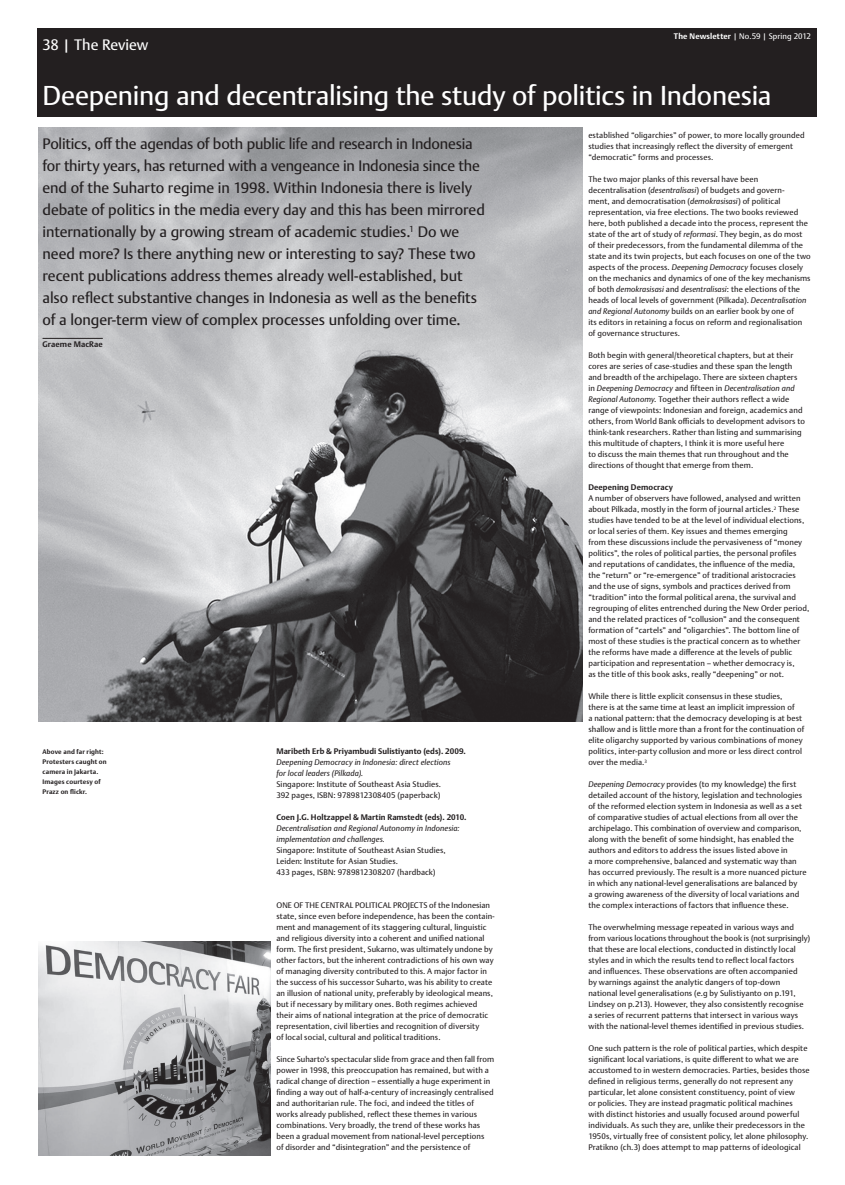
<style>
.page{position:relative;width:845px;height:1185px;background:#fff}
.page>*{position:absolute;margin:0;border:0;box-sizing:border-box;transform-origin:0 0}
.t1{font:27px "DTL Argo TPRO";letter-spacing:-.01em;color:#fff}
.t2{font:15px/22px "DTL Argo TPRO";letter-spacing:-.005em;color:#231f20}
.t3{font:15px "DTL Argo TPRO";letter-spacing:-.005em;color:#fff}
.t4{font:8px/11px "DTL Argo TPRO";letter-spacing:.015em;color:#231f20}
.t5{font:italic 8px/11px "DTL Argo TPRO";letter-spacing:.01em;color:#231f20}
.t6{font:700 8px "DTL Argo TPRO";letter-spacing:.005em;color:#231f20}
.t7{font:8px "DTL Argo TPRO";letter-spacing:.01em;color:#fff}
.t8{font:700 6.5px/10px "DTL Argo TPRO";letter-spacing:.02em;color:#231f20}
.s1{font-weight:700}
.s2{font-style:italic}
</style>
<div class="page">
<img style="left:38px;top:127px;width:545px;height:594px">
<div style="left:37px;top:28px;width:779px;height:88px;background:#231f20"></div>
<img style="left:38px;top:941px;width:233px;height:215px">
<hr style="left:43px;top:338px;width:60px;height:1px;background:#231f20">
<h2 class="t3" style="left:43px;top:36px;width:107px">38 | The Review</h2>
<p class="t7" style="left:674px;top:32px;width:138px"><span class="s1">The Newsletter</span> | No.59 | Spring 2012</p>
<h1 class="t1" style="left:43px;top:80px;width:730px">Deepening and decentralising the study of politics in Indonesia</h1>
<p class="t2" style="left:43px;top:133px;width:444px">Politics, off the agendas of both public life and research in Indonesia for thirty years, has returned with a vengeance in Indonesia since the end of the Suharto regime in 1998. Within Indonesia there is lively debate of politics in the media every day and this has been mirrored internationally by a growing stream of academic studies.<sup>1</sup> Do we need more? Is there anything new or interesting to say? These two recent publications address themes already well-established, but also reflect substantive changes in Indonesia as well as the benefits of a longer-term view of complex processes unfolding over time.</p>
<p class="t6" style="left:43px;top:340px;width:62px">Graeme MacRae</p>
<p class="t8" style="left:43px;top:747px;width:66px">Above and far right:<br>Protesters caught on camera in Jakarta.<br>Images courtesy of<br>Prazz on flickr.</p>
<p class="t6" style="left:276px;top:747px;width:191px">Maribeth Erb &amp; Priyambudi Sulistiyanto (eds). 2009.</p>
<p class="t5" style="left:276px;top:757px;width:176px">Deepening Democracy in Indonesia: direct elections for local leaders (Pilkada).</p>
<p class="t4" style="left:276px;top:779px;width:166px">Singapore: Institute of Southeast Asia Studies.<br>392 pages, ISBN: 9789812308405 (paperback)</p>
<p class="t6" style="left:276px;top:813px;width:191px">Coen J.G. Holtzappel &amp; Martin Ramstedt (eds). 2010.</p>
<p class="t5" style="left:276px;top:823px;width:185px">Decentralisation and Regional Autonomy in Indonesia: implementation and challenges.</p>
<p class="t4" style="left:276px;top:845px;width:171px">Singapore: Institute of Southeast Asian Studies,<br>Leiden: Institute for Asian Studies.<br>433 pages, ISBN: 9789812308207 (hardback)</p>
<p class="t4" style="left:276px;top:900px;width:59px">One of the central</p>
<p class="t4" style="left:355px;top:900px;width:5px">politi</p>
<p class="t4" style="left:378px;top:900px;width:22px">cal pro</p>
<p class="t4" style="left:276px;top:900px;width:220px;text-indent:131px">jects of the Indonesian state, since even before independence, has been the contain&shy;ment and management of its staggering cultural, linguistic and religious diversity into a coherent and unified national form. The first president, Sukarno, was ultimately undone by other factors, but the inherent contradictions of his own way of managing diversity contributed to this. A major factor in the success of his successor Suharto, was his ability to create an illusion of national unity, preferably by ideological means, but if necessary by military ones. Both regimes achieved their aims of national integration at the price of democratic representation, civil liberties and recognition of diversity<br>of local social, cultural and political traditions.</p>
<p class="t4" style="left:276px;top:1054px;width:219px">Since Suharto’s spectacular slide from grace and then fall from power in 1998, this preoccupation has remained, but with a radical change of direction – essentially a huge experiment in finding a way out of half-a-century of increasingly centralised and authoritarian rule. The foci, and indeed the titles of works already published, reflect these themes in various combinations. Very broadly, the trend of these works has been a gradual movement from national-level perceptions<br>of disorder and “disintegration” and the persistence of</p>
<p class="t4" style="left:588px;top:130px;width:218px">established “oligarchies” of power, to more locally grounded studies that increasingly reflect the diversity of emergent “democratic” forms and processes.</p>
<p class="t4" style="left:588px;top:174px;width:224px">The two major planks of this reversal have been decentralisation (<span class="s2">desentralisasi</span>) of budgets and govern-<br>ment, and democratisation (<span class="s2">demokrasisasi</span>) of political representation, via free elections. The two books reviewed here, both published a decade into the process, represent the state of the art of study of <span class="s2">reformasi</span>. They begin, as do most of their predecessors, from the fundamental dilemma of the state and its twin projects, but each focuses on one of the two aspects of the process. <span class="s2">Deepening Democracy</span> focuses closely on the mechanics and dynamics of one of the key mechanisms of both <span class="s2">demokrasisasi</span> and <span class="s2">desentralisasi</span>: the elections of the heads of local levels of government (Pilkada). <span class="s2">Decentralisation and Regional Autonomy</span> builds on an earlier book by one of<br>its editors in retaining a focus on reform and regionalisation of governance structures.</p>
<p class="t4" style="left:588px;top:350px;width:218px">Both begin with general/theoretical chapters, but at their cores are series of case-studies and these span the length and breadth of the archipelago. There are sixteen chapters in <span class="s2">Deepening Democracy</span> and fifteen in <span class="s2">Decentralisation and Regional Autonomy</span>. Together their authors reflect a wide range of viewpoints: Indonesian and foreign, academics and others, from World Bank officials to development advisors to think-tank researchers. Rather than listing and summarising this multitude of chapters, I think it is more useful here<br>to discuss the main themes that run throughout and the directions of thought that emerge from them.</p>
<p class="t6" style="left:588px;top:483px;width:86px">Deepening Democracy</p>
<p class="t4" style="left:588px;top:493px;width:222px">A number of observers have followed, analysed and written about Pilkada, mostly in the form of journal articles.<sup>2</sup> These studies have tended to be at the level of individual elections, or local series of them. Key issues and themes emerging<br>from these discussions include the pervasiveness of “money politics”, the roles of political parties, the personal profiles and reputations of candidates, the influence of the media,<br>the “return” or “re-emergence” of traditional aristocracies and the use of signs, symbols and practices derived from “tradition” into the formal political arena, the survival and regrouping of elites entrenched during the New Order period, and the related practices of “collusion” and the consequent formation of “cartels” and “oligarchies”. The bottom line of most of these studies is the practical concern as to whether the reforms have made a difference at the levels of public participation and representation – whether democracy is,<br>as the title of this book asks, really “deepening” or not.</p>
<p class="t4" style="left:588px;top:691px;width:218px">While there is little explicit consensus in these studies,<br>there is at the same time at least an implicit impression of<br>a national pattern: that the democracy developing is at best shallow and is little more than a front for the continuation of elite oligarchy supported by various combinations of money politics, inter-party collusion and more or less direct control over the media.<sup>3</sup></p>
<p class="t4" style="left:588px;top:779px;width:220px"><span class="s2">Deepening Democracy</span> provides (to my knowledge) the first detailed account of the history, legislation and technologies of the reformed election system in Indonesia as well as a set of comparative studies of actual elections from all over the archipelago. This combination of overview and comparison, along with the benefit of some hindsight, has enabled the authors and editors to address the issues listed above in<br>a more comprehensive, balanced and systematic way than has occurred previously. The result is a more nuanced picture in which any national-level generalisations are balanced by<br>a growing awareness of the diversity of local variations and the complex interactions of factors that influence these.</p>
<p class="t4" style="left:588px;top:922px;width:223px">The overwhelming message repeated in various ways and from various locations throughout the book is (not surprisingly) that these are local elections, conducted in distinctly local styles and in which the results tend to reflect local factors<br>and influences. These observations are often accompanied<br>by warnings against the analytic dangers of top-down national level generalisations (e.g by Sulistiyanto on p.191, Lindsey on p.213). H owever, they also consistently recognise<br>a series of recurrent patterns that intersect in various ways with the national-level themes identified in previous studies.</p>
<p class="t4" style="left:588px;top:1043px;width:223px">One such pattern is the role of political parties, which despite significant local variations, is quite different to what we are accustomed to in western democracies. Parties, besides those defined in religious terms, generally do not represent any particular, let alone consistent constituency, point of view<br>or policies. They are instead pragmatic political machines with distinct histories and usually focused around powerful individuals. As such they are, unlike their predecessors in the 1950s, virtually free of consistent policy, let alone philosophy.<br>Pratikno (ch.3) does attempt to map patterns of ideological</p>
</div>
